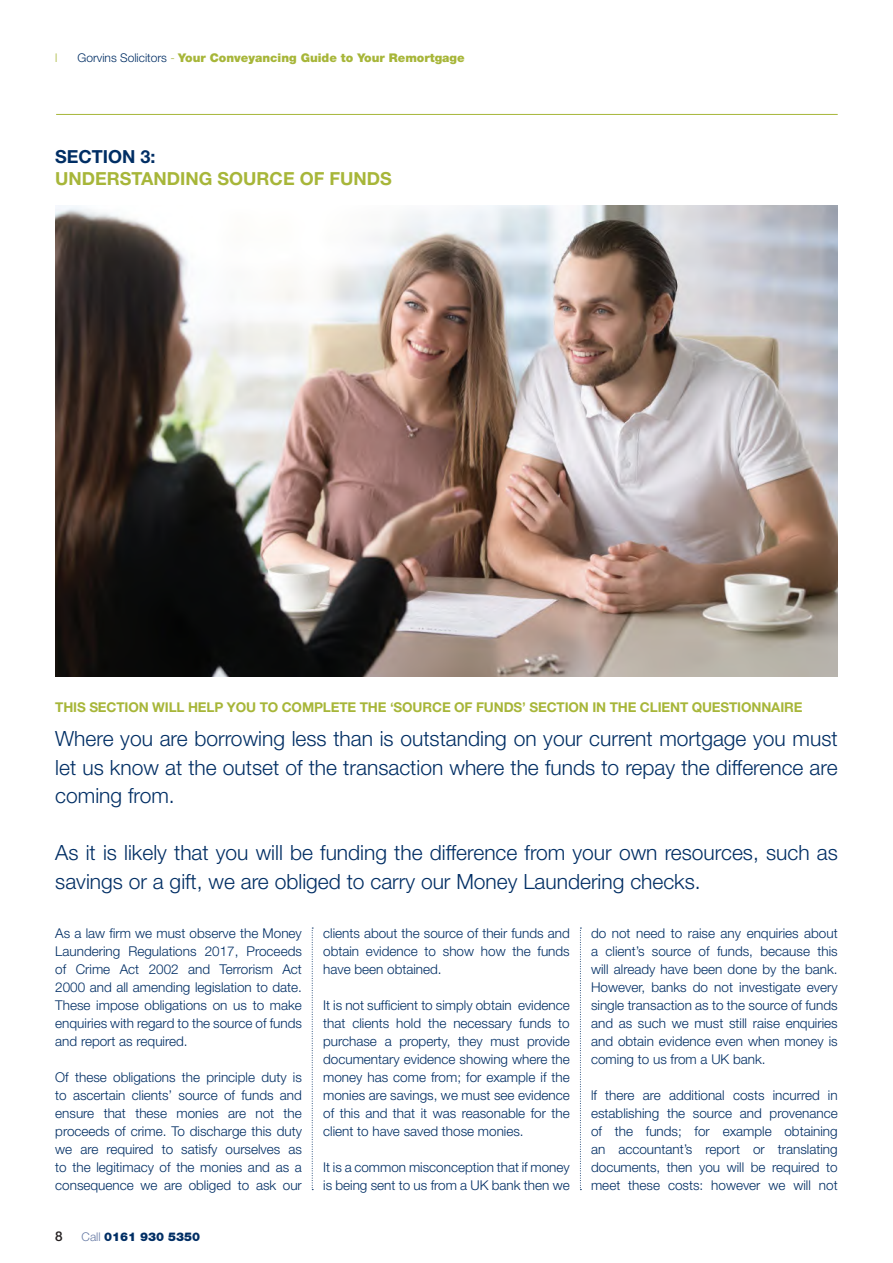
<style>
.page{position:relative;width:893px;height:1263px;background:#fff}
.page>*{position:absolute;margin:0;border:0;box-sizing:border-box;transform-origin:0 0}
.t1{font:300 21px/28.5px "Helvetica Neue";color:#002e64;text-align:justify}
.t2{font:700 18px "Helvetica Neue";color:#a7b639}
.t3{font:700 18px "Helvetica Neue";color:#002e64}
.t4{font:300 13.5px/18px "Helvetica Neue";color:#002e64;text-align:justify}
.t5{font:700 13.5px "Helvetica Neue";letter-spacing:-.01em;color:#a7b639}
.t6{font:500 13.5px "Helvetica Neue";color:#231f20}
.t7{font:900 12px "Helvetica Neue";color:#a7b639}
.t8{font:900 12px "Helvetica Neue";color:#002e64}
.t9{font:300 12px "Helvetica Neue";color:#a7b639}
.s1{font-weight:300;color:#002e64}
.s2{font-weight:300}
.s3{font-weight:300;color:#667aa4}
</style>
<div class="page">
<hr style="left:56px;top:114px;width:782px;height:1px;background:#a7b639">
<img style="left:55px;top:206px;width:783px;height:471px">
<svg style="left:312px;top:928px;width:1px;height:262px"></svg>
<svg style="left:580px;top:928px;width:1px;height:262px"></svg>
<p class="t9" style="left:55px;top:50px;width:4px">l</p>
<p class="t7" style="left:78px;top:50px;width:389px"><span class="s1">Gorvins Solicitors</span> <span class="s2">-</span> Your Conveyancing Guide to Your Remortgage</p>
<p class="t3" style="left:55px;top:146px;width:102px">SECTION 3:</p>
<p class="t2" style="left:55px;top:167px;width:338px">UNDERSTANDING SOURCE OF FUNDS</p>
<p class="t5" style="left:55px;top:698px;width:749px">THIS SECTION WILL HELP YOU TO COMPLETE THE ‘SOURCE OF FUNDS’ SECTION IN THE CLIENT QUESTIONNAIRE</p>
<p class="t1" style="left:55px;top:724px;width:784px">Where you are borrowing less than is outstanding on your current mortgage you must let us know at the outset of the transaction where the funds to repay the difference are coming from.</p>
<p class="t1" style="left:55px;top:838px;width:784px">As it is likely that you will be funding the difference from your own resources, such as savings or a gift, we are obliged to carry our Money Laundering checks.</p>
<p class="t4" style="left:323px;top:924px;width:248px">clients about the source of their funds and obtain evidence to show how the funds have been obtained.</p>
<p class="t4" style="left:323px;top:996px;width:248px">It is not sufficient to simply obtain evidence that clients hold the necessary funds to purchase a property, they must provide documentary evidence showing where the money has come from; for example if the monies are savings, we must see evidence of this and that it was reasonable for the client to have saved those monies.</p>
<p class="t4" style="left:323px;top:1158px;width:248px">It is a common misconception that if money is being sent to us from a UK bank then we</p>
<p class="t4" style="left:55px;top:924px;width:248px">As a law firm we must observe the Money Laundering Regulations 2017, Proceeds of Crime Act 2002 and Terrorism Act 2000 and all amending legislation to date.<br>These impose obligations on us to make enquiries with regard to the source of funds and report as required.</p>
<p class="t4" style="left:55px;top:1068px;width:248px">Of these obligations the principle duty is to ascertain clients’ source of funds and ensure that these monies are not the proceeds of crime. To discharge this duty we are required to satisfy ourselves as to the legitimacy of the monies and as a consequence we are obliged to ask our</p>
<p class="t4" style="left:591px;top:924px;width:248px">do not need to raise any enquiries about a client’s source of funds, because this will already have been done by the bank.<br>However, banks do not investigate every single transaction as to the source of funds and as such we must still raise enquiries and obtain evidence even when money is coming to us from a UK bank.</p>
<p class="t4" style="left:591px;top:1086px;width:248px">lf there are additional costs incurred in establishing the source and provenance of the funds; for example obtaining an accountant’s report or translating documents, then you will be required to meet these costs: however we will not</p>
<p class="t6" style="left:55px;top:1228px;width:9px">8</p>
<p class="t8" style="left:82px;top:1229px;width:120px"><span class="s3">Call</span> 0161 930 5350</p>
</div>
